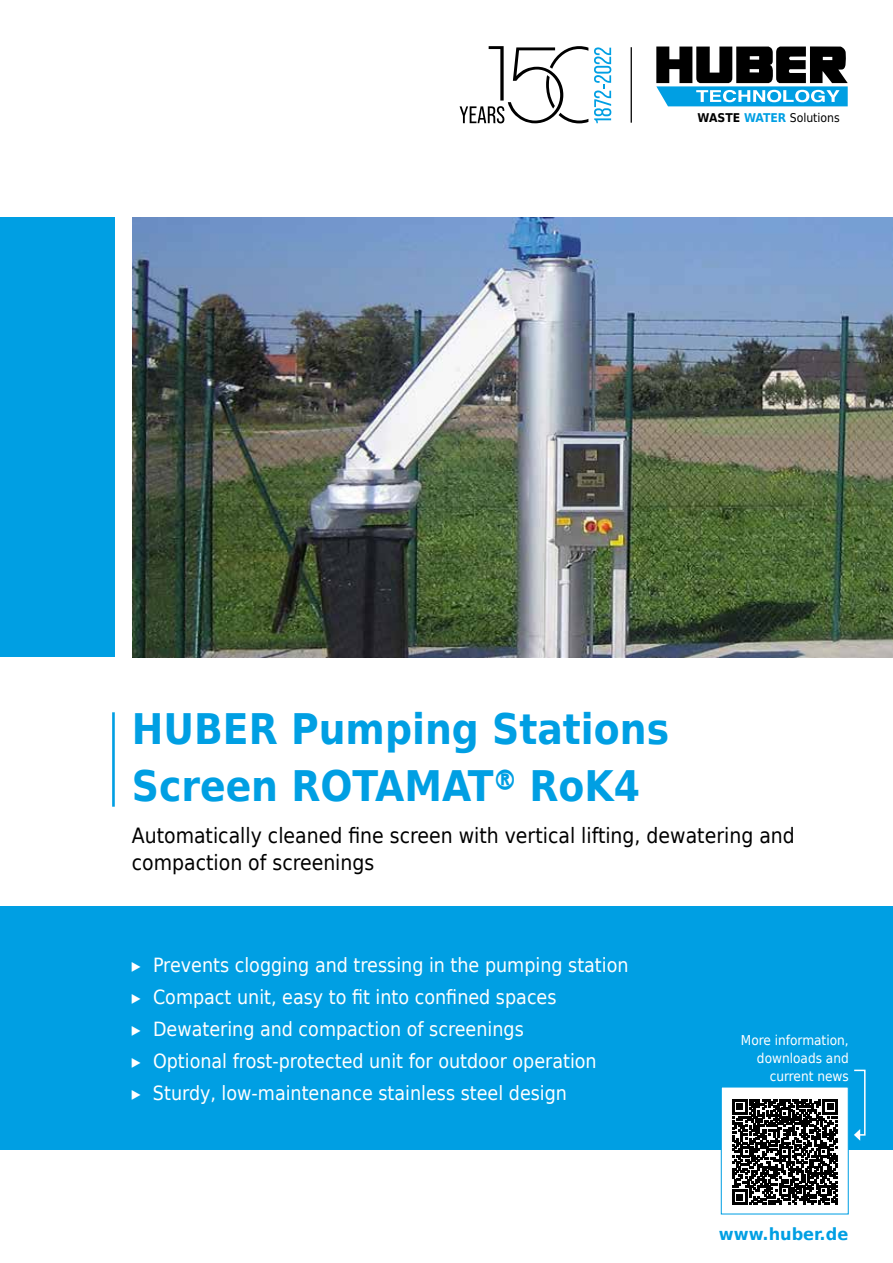
<style>
.page{position:relative;width:893px;height:1263px;background:#fff}
.page>*{position:absolute;margin:0;border:0;box-sizing:border-box;transform-origin:0 0}
.t1{font:700 42px/57px "Huber Tec";color:#009fe3}
.t2{font:21px/27px "Huber Tec";color:#000}
.t3{font:19.5px/32px "Huber Tec";color:#fff}
.t4{font:700 16.65px "Huber Tec";color:#009fe3;scale:1.08 1}
.t5{font:13.5px/18px "Huber Tec";color:#fff;text-align:right}
.t6{font:12.15px "Huber Tec";color:#000}
.s1{font-weight:700}
.s2{font-weight:700;color:#009fe3}
</style>
<div class="page">
<div style="left:0;top:218px;width:115px;height:439px;background:#009fe3"></div>
<div style="left:0;top:906px;width:893px;height:244px;background:#009fe3"></div>
<div style="left:721px;top:1086px;width:128px;height:128px;background:#fff;border:1px solid #009fe3"></div>
<svg style="left:854px;top:1069px;width:12px;height:72px"></svg>
<svg style="left:732px;top:1099px;width:106px;height:106px"></svg>
<img style="left:132px;top:218px;width:761px;height:439px">
<hr style="left:112px;top:712px;width:3px;height:95px;background:#009fe3">
<svg style="left:656px;top:46px;width:192px;height:60px"></svg>
<hr style="left:631px;top:47px;width:1px;height:76px;background:#000">
<svg style="left:460px;top:46px;width:128px;height:77px"></svg>
<svg style="left:594px;top:47px;width:17px;height:76px"></svg>
<p class="t6" style="left:698px;top:108px;width:144px"><span class="s1">WASTE</span> <span class="s2">WATER</span> Solutions</p>
<h1 class="t1" style="left:132px;top:699px;width:539px">HUBER Pumping Stations<br>Screen ROTAMAT® RoK4</h1>
<p class="t2" style="left:132px;top:821px;width:664px">Automatically cleaned fine screen with vertical lifting, dewatering and compaction of screenings</p>
<p class="t3" style="left:132px;top:948px;width:498px">▸ Prevents clogging and tressing in the pumping station ▸ Compact unit, easy to fit into confined spaces<br>▸ Dewatering and compaction of screenings<br>▸ Optional frost-protected unit for outdoor operation<br>▸ Sturdy, low-maintenance stainless steel design</p>
<p class="t5" style="left:741px;top:1030px;width:109px">More information, downloads and current news</p>
<p class="t4" style="left:719px;top:1220px;width:121px">www.huber.de</p>
</div>
